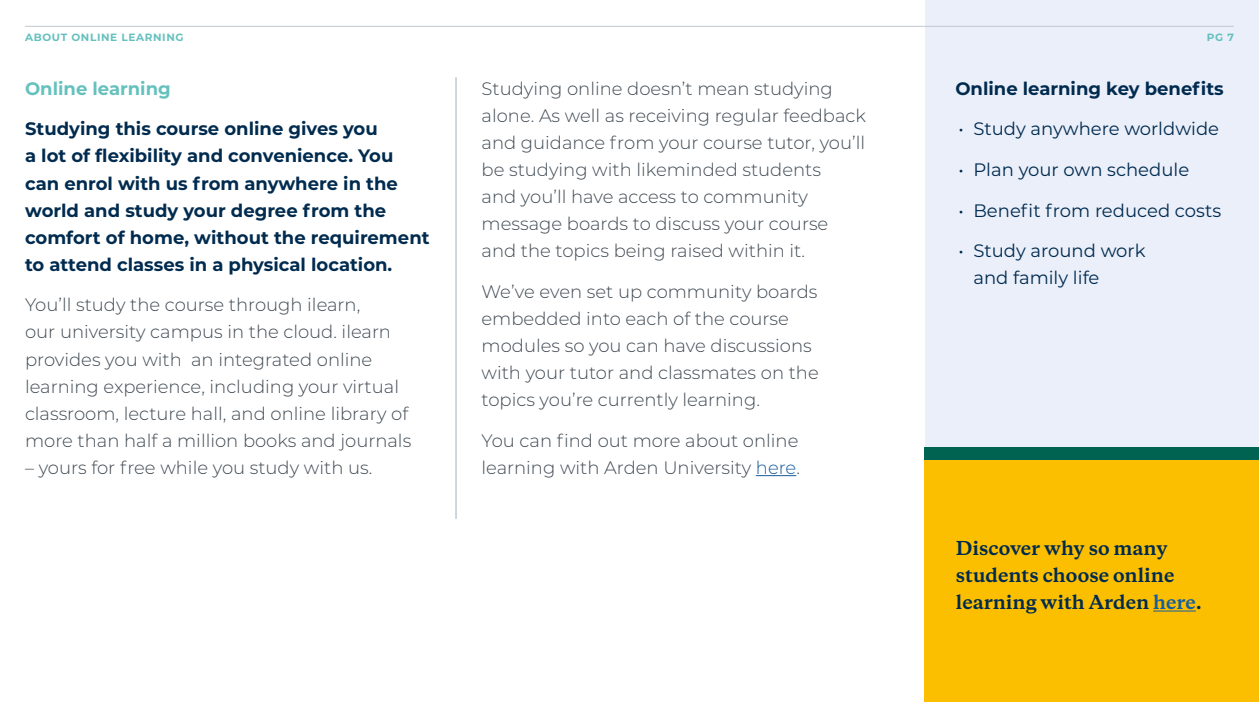
<style>
.page{position:relative;width:1259px;height:702px;background:#fff}
.page>*{position:absolute;margin:0;border:0;box-sizing:border-box;transform-origin:0 0}
.Body{font:300 18px/27px "Montserrat";color:#3f4952}
.Body-2{font:700 18px/27px "Montserrat";color:#002b4f}
.t1{font:18px/27px "Montserrat";color:#002b4f}
.t2{font:700 18px/27px "Copernicus";color:#002b4f}
.Subhead{font:700 18px "Montserrat";color:#002b4f}
.Body-3{font:700 18px "Montserrat";color:#65c1be}
.t3{font:700 10.5px "Montserrat";letter-spacing:.06em;color:#65c1be}
.s1{color:#175d9e}
</style>
<div class="page">
<hr style="left:756px;top:475px;width:40px;height:1px;background:#175d9e">
<hr style="left:456px;top:77px;width:1px;height:442px;background:#c0c9d2">
<div style="left:925px;top:0;width:334px;height:702px;background:#ebeffa"></div>
<div style="left:925px;top:446px;width:334px;height:14px;background:#006351"></div>
<hr style="left:25px;top:26px;width:1209px;height:1px;background:#c0c9d2">
<div style="left:925px;top:460px;width:334px;height:242px;background:#fcbf00"></div>
<hr style="left:1153px;top:610px;width:42px;height:1px;background:#175d9e">
<p class="t3" style="left:25px;top:29px;width:160px">ABOUT ONLINE LEARNING</p>
<p class="t3" style="left:1206px;top:29px;width:29px">PG 7</p>
<p class="Body-3" style="left:25px;top:75px;width:147px">Online learning</p>
<p class="Body-2" style="left:25px;top:115px;width:406px">Studying this course online gives you<br>a lot of flexibility and convenience. You can enrol with us from anywhere in the world and study your degree from the comfort of home, without the requirement to attend classes in a physical location.</p>
<p class="Body" style="left:25px;top:291px;width:388px">You’ll study the course through ilearn,<br>our university campus in the cloud. ilearn provides you with an integrated online learning experience, including your virtual classroom, lecture hall, and online library of more than half a million books and journals</p>
<p class="Body" style="left:25px;top:453px;width:349px">– yours for free while you study with us.</p>
<p class="Body" style="left:481px;top:74px;width:386px">Studying online doesn’t mean studying alone. As well as receiving regular feedback and guidance from your course tutor, you’ll be studying with likeminded students<br>and you’ll have access to community message boards to discuss your course and the topics being raised within it.</p>
<p class="Body" style="left:481px;top:277px;width:339px">We’ve even set up community boards embedded into each of the course modules so you can have discussions with your tutor and classmates on the topics you’re currently learning.</p>
<p class="Body" style="left:481px;top:426px;width:320px">You can find out more about online learning with Arden University <span class="s1">here</span>.</p>
<p class="Subhead" style="left:955px;top:75px;width:270px">Online learning key benefits</p>
<p class="t1" style="left:958px;top:115px;width:262px">• Study anywhere worldwide</p>
<p class="t1" style="left:958px;top:155px;width:232px">• Plan your own schedule</p>
<p class="t1" style="left:958px;top:196px;width:264px">• Benefit from reduced costs</p>
<p class="t1" style="left:973px;top:237px;width:174px;text-indent:-15px">• Study around work and family life</p>
<p class="t2" style="left:956px;top:535px;width:248px">Discover why so many students choose online learning with Arden <span class="s1">here</span>.</p>
</div>
